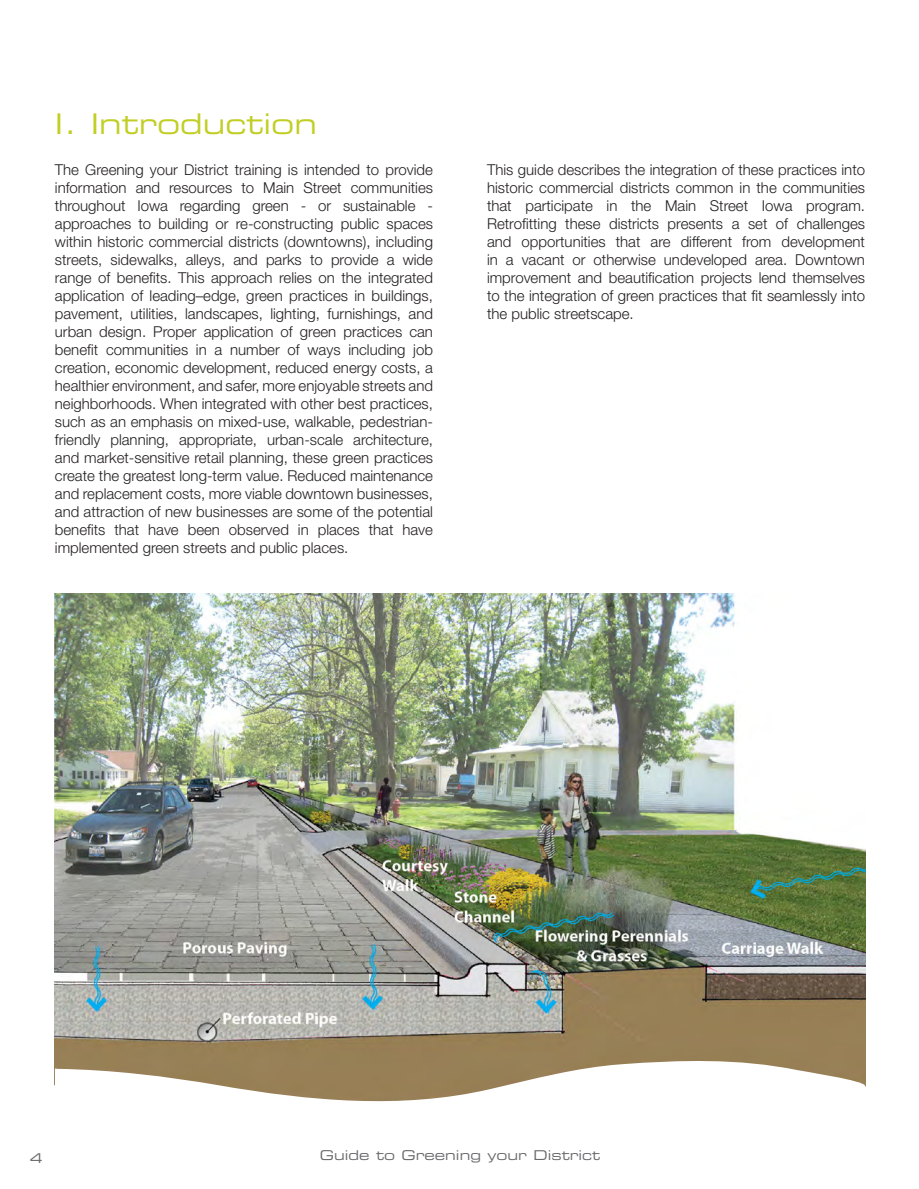
<style>
.page{position:relative;width:919px;height:1189px;background:#fff}
.page>*{position:absolute;margin:0;border:0;box-sizing:border-box;transform-origin:0 0}
.t1{font:28.5px "Eurostile Extended Two";color:#c1ce23}
.t2{font:300 15px/18px "Helvetica Neue";color:#231f20;text-align:justify}
.t3{font:13.5px "Eurostile Extended Two";color:#69696c}
</style>
<div class="page">
<img style="left:55px;top:593px;width:810px;height:465px">
<svg style="left:55px;top:1058px;width:810px;height:44px"></svg>
<h1 class="t1" style="left:55px;top:105px;width:263px">I. Introduction</h1>
<p class="t2" style="left:55px;top:160px;width:380px">The Greening your District training is intended to provide information and resources to Main Street communities throughout Iowa regarding green - or sustainable - approaches to building or re-constructing public spaces within historic commercial districts (downtowns), including streets, sidewalks, alleys, and parks to provide a wide range of benefits. This approach relies on the integrated application of leading–edge, green practices in buildings, pavement, utilities, landscapes, lighting, furnishings, and urban design. Proper application of green practices can benefit communities in a number of ways including job creation, economic development, reduced energy costs, a healthier environment, and safer, more enjoyable streets and neighborhoods. When integrated with other best practices, such as an emphasis on mixed-use, walkable, pedestrian&shy;friendly planning, appropriate, urban-scale architecture, and market-sensitive retail planning, these green practices create the greatest long-term value. Reduced maintenance and replacement costs, more viable downtown businesses, and attraction of new businesses are some of the potential benefits that have been observed in places that have implemented green streets and public places.</p>
<p class="t2" style="left:487px;top:160px;width:380px">This guide describes the integration of these practices into historic commercial districts common in the communities that participate in the Main Street Iowa program.<br>Retrofitting these districts presents a set of challenges and opportunities that are different from development in a vacant or otherwise undeveloped area. Downtown improvement and beautification projects lend themselves to the integration of green practices that fit seamlessly into the public streetscape.</p>
<p class="t3" style="left:30px;top:1148px;width:15px">4</p>
<p class="t3" style="left:320px;top:1145px;width:282px">Guide to Greening your District</p>
</div>
